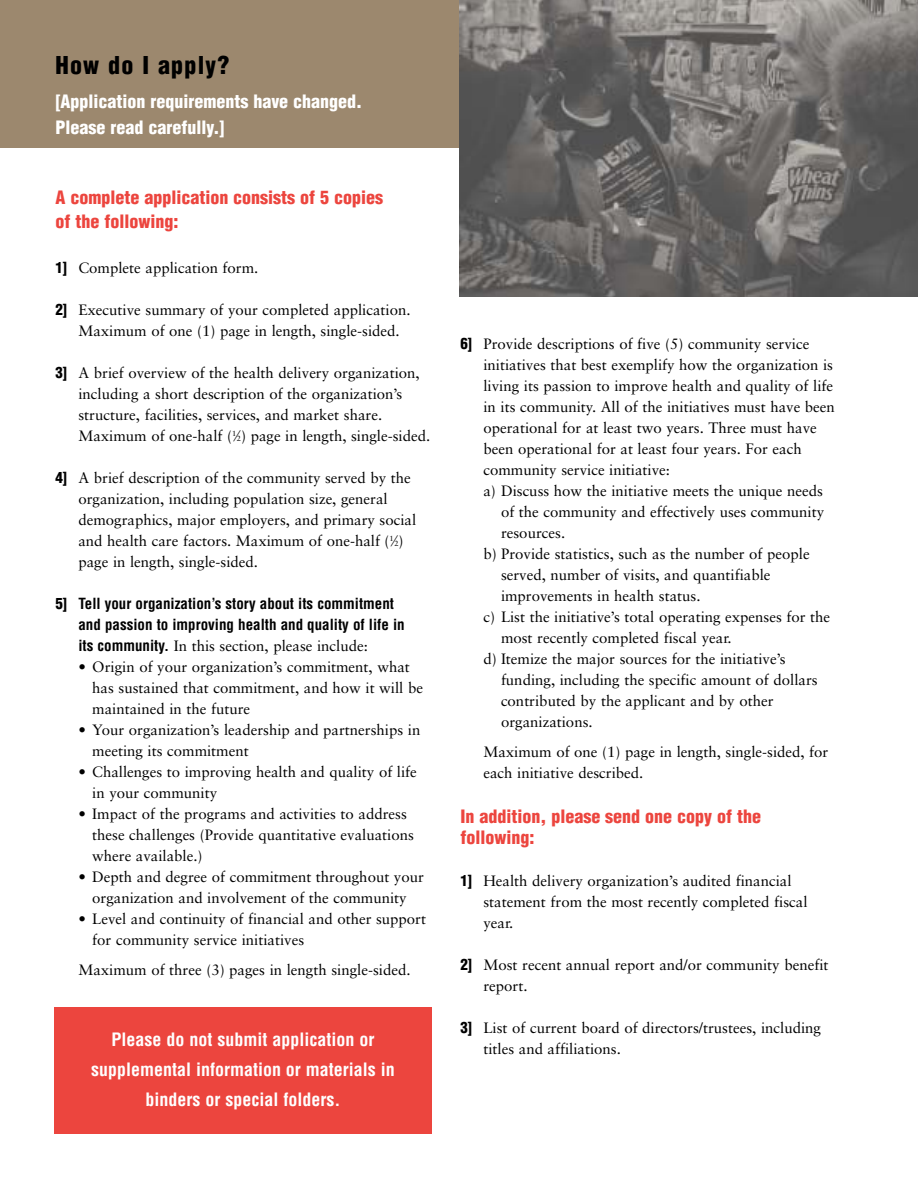
<style>
.page{position:relative;width:918px;height:1188px;background:#fff}
.page>*{position:absolute;margin:0;border:0;box-sizing:border-box;transform-origin:0 0}
.t1{font:900 condensed 24px "Helvetica";letter-spacing:.05em;color:#000}
.t2{font:900 condensed 18px/24px "Helvetica";color:#ec453e}
.t3{font:700 condensed 18px/30px "Helvetica";color:#fff;text-align:center}
.t4{font:900 condensed 18px/25.5px "Helvetica";color:#fff}
.t5{font:15px/21px "Sabon";color:#000}
.t6{font:700 condensed 15px/21px "Helvetica";color:#000}
.s1{font-family:"Helvetica";font-weight:900;font-stretch:condensed}
.s2{font-size:7.5px}
.s3{font-weight:900}
.s4{font-family:"Helvetica";font-weight:700;font-stretch:condensed}
</style>
<div class="page">
<div style="left:0;top:0;width:459px;height:148px;background:#9c886e"></div>
<img style="left:459px;top:0;width:459px;height:297px">
<div style="left:54px;top:1007px;width:378px;height:127px;background:#ec453e"></div>
<h1 class="t1" style="left:56px;top:51px;width:175px">How do I apply?</h1>
<p class="t4" style="left:56px;top:89px;width:308px">[Application requirements have changed.<br>Please read carefully.]</p>
<p class="t2" style="left:56px;top:186px;width:329px">A complete application consists of 5 copies of the following:</p>
<p class="t5" style="left:56px;top:258px;width:204px"><span class="s1">1]</span> Complete application form.</p>
<p class="t5" style="left:78px;top:300px;width:334px;text-indent:-23px"><span class="s1">2]</span> Executive summary of your completed application.<br>Maximum of one (1) page in length, single-sided.</p>
<p class="t5" style="left:78px;top:363px;width:353px;text-indent:-23px"><span class="s1">3]</span> A brief overview of the health delivery organization, including a short description of the organization’s structure, facilities, services, and market share.<br>Maximum of one-half (<sup>1</sup>⁄<span class="s2">2</span>) page in length, single-sided.</p>
<p class="t5" style="left:78px;top:468px;width:339px;text-indent:-23px"><span class="s1">4]</span> A brief description of the community served by the organization, including population size, general demographics, major employers, and primary social and health care factors. Maximum of one-half (<sup>1</sup>⁄<span class="s2">2</span>) page in length, single-sided.</p>
<p class="t6" style="left:78px;top:593px;width:328px;text-indent:-23px"><span class="s3">5]</span> Tell your organization’s story about its commitment and passion to improving health and quality of life in</p>
<p class="t5" style="left:78px;top:636px;width:291px"><span class="s4">its community.</span> In this section, please include:</p>
<p class="t5" style="left:92px;top:657px;width:332px;text-indent:-14px">• Origin of your organization’s commitment, what has sustained that commitment, and how it will be maintained in the future</p>
<p class="t5" style="left:92px;top:720px;width:330px;text-indent:-14px">• Your organization’s leadership and partnerships in meeting its commitment</p>
<p class="t5" style="left:92px;top:762px;width:326px;text-indent:-14px">• Challenges to improving health and quality of life in your community</p>
<p class="t5" style="left:92px;top:804px;width:323px;text-indent:-14px">• Impact of the programs and activities to address these challenges (Provide quantitative evaluations where available.)</p>
<p class="t5" style="left:78px;top:867px;width:347px;text-align:center">• Depth and degree of commitment throughout your organization and involvement of the community</p>
<p class="t5" style="left:92px;top:909px;width:335px;text-indent:-14px">• Level and continuity of financial and other support for community service initiatives</p>
<p class="t5" style="left:78px;top:960px;width:334px">Maximum of three (3) pages in length single-sided.</p>
<p class="t3" style="left:91px;top:1025px;width:305px">Please do not submit application or supplemental information or materials in binders or special folders.</p>
<p class="t5" style="left:460px;top:334px;width:350px"><span class="s1">6]</span> Provide descriptions of five (5) community service</p>
<p class="t5" style="left:483px;top:355px;width:351px">initiatives that best exemplify how the organization is</p>
<p class="t5" style="left:483px;top:376px;width:351px">living its passion to improve health and quality of life</p>
<p class="t5" style="left:483px;top:397px;width:353px">in its community. All of the initiatives must have been</p>
<p class="t5" style="left:483px;top:418px;width:335px">operational for at least two years. Three must have</p>
<p class="t5" style="left:483px;top:439px;width:320px">been operational for at least four years. For each</p>
<p class="t5" style="left:483px;top:460px;width:188px">community service initiative:</p>
<p class="t5" style="left:483px;top:481px;width:341px">a) Discuss how the initiative meets the unique needs</p>
<p class="t5" style="left:501px;top:502px;width:325px">of the community and effectively uses community</p>
<p class="t5" style="left:501px;top:523px;width:66px">resources.</p>
<p class="t5" style="left:483px;top:544px;width:328px">b) Provide statistics, such as the number of people</p>
<p class="t5" style="left:501px;top:565px;width:271px">served, number of visits, and quantifiable</p>
<p class="t5" style="left:501px;top:586px;width:201px">improvements in health status.</p>
<p class="t5" style="left:483px;top:607px;width:348px">c) List the initiative’s total operating expenses for the</p>
<p class="t5" style="left:501px;top:628px;width:232px">most recently completed fiscal year.</p>
<p class="t5" style="left:483px;top:649px;width:304px">d) Itemize the major sources for the initiative’s</p>
<p class="t5" style="left:501px;top:670px;width:318px">funding, including the specific amount of dollars</p>
<p class="t5" style="left:501px;top:691px;width:274px">contributed by the applicant and by other</p>
<p class="t5" style="left:501px;top:712px;width:93px">organizations.</p>
<p class="t5" style="left:483px;top:742px;width:346px">Maximum of one (1) page in length, single-sided, for each initiative described.</p>
<p class="t2" style="left:460px;top:806px;width:302px;line-height:21px">In addition, please send one copy of the following:</p>
<p class="t5" style="left:483px;top:871px;width:326px;text-indent:-23px"><span class="s1">1]</span> Health delivery organization’s audited financial statement from the most recently completed fiscal year.</p>
<p class="t5" style="left:483px;top:955px;width:347px;text-indent:-23px"><span class="s1">2]</span> Most recent annual report and/or community benefit report.</p>
<p class="t5" style="left:483px;top:1018px;width:339px;text-indent:-23px"><span class="s1">3]</span> List of current board of directors/trustees, including titles and affiliations.</p>
</div>
